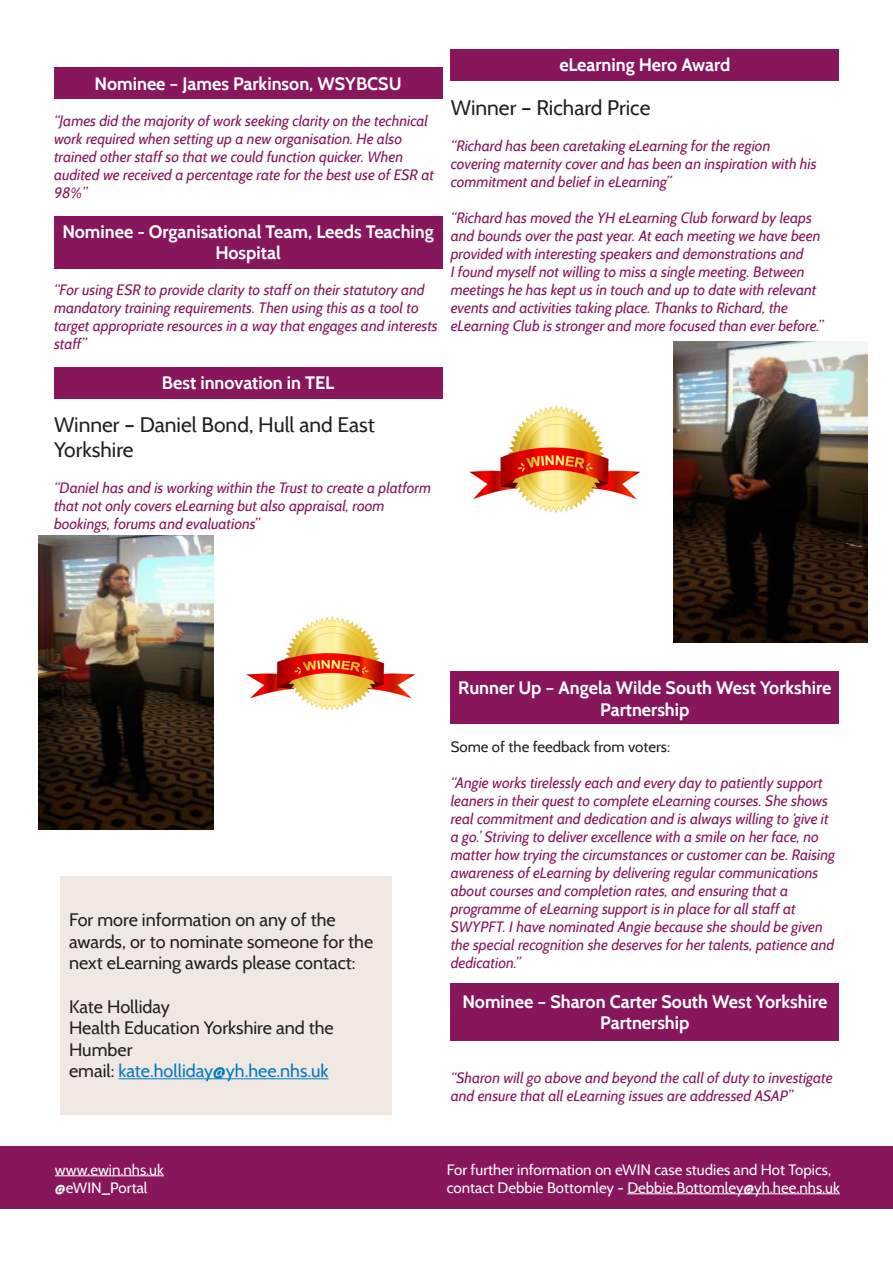
<style>
.page{position:relative;width:893px;height:1263px;background:#fff}
.page>*{position:absolute;margin:0;border:0;box-sizing:border-box;transform-origin:0 0}
.t1{font:21px/25.2px "Cabin";color:#231f20}
.t2{font:700 18px/21.6px "Cabin";color:#fff;text-align:center}
.t3{font:18px/21.6px "Cabin";color:#231f20}
.t4{font:18px "Cabin";color:#007ac2}
.t5{font:italic 15px/18px "Cabin";color:#88165b}
.t6{font:15px/18px "Cabin";color:#fff}
.t7{font:15px "Cabin";color:#231f20}
.s1{color:#231f20}
</style>
<div class="page">
<div style="left:0;top:1146px;width:893px;height:63px;background:#88165b"></div>
<hr style="left:55px;top:1175px;width:109px;height:1px;background:#fff">
<div style="left:451px;top:983px;width:388px;height:58px;background:#88165b"></div>
<div style="left:451px;top:672px;width:388px;height:52px;background:#88165b"></div>
<div style="left:451px;top:50px;width:388px;height:31px;background:#88165b"></div>
<div style="left:54px;top:367px;width:388px;height:31px;background:#88165b"></div>
<div style="left:54px;top:217px;width:388px;height:52px;background:#88165b"></div>
<div style="left:54px;top:67px;width:388px;height:31px;background:#88165b"></div>
<div style="left:61px;top:876px;width:331px;height:238px;background:#efe8e3"></div>
<hr style="left:119px;top:1078px;width:210px;height:1px;background:#007ac2">
<hr style="left:627px;top:1193px;width:213px;height:1px;background:#fff">
<img style="left:39px;top:535px;width:175px;height:295px">
<img style="left:246px;top:616px;width:170px;height:95px">
<img style="left:673px;top:341px;width:194px;height:301px">
<img style="left:469px;top:405px;width:171px;height:108px">
<p class="t2" style="left:95px;top:73px;width:309px">Nominee – James Parkinson, WSYBCSU</p>
<p class="t5" style="left:54px;top:112px;width:381px">“James did the majority of work seeking clarity on the technical work required when setting up a new organisation. He also trained other staff so that we could function quicker. When audited we received a percentage rate for the best use of ESR at 98%”</p>
<p class="t2" style="left:62px;top:221px;width:373px">Nominee - Organisational Team, Leeds Teaching<br>Hospital</p>
<p class="t5" style="left:54px;top:281px;width:385px">“For using ESR to provide clarity to staff on their statutory and mandatory training requirements. Then using this as a tool to target appropriate resources in a way that engages and interests staff”</p>
<p class="t2" style="left:162px;top:372px;width:174px">Best innovation in TEL</p>
<p class="t1" style="left:54px;top:412px;width:323px">Winner – Daniel Bond, Hull and East<br>Yorkshire</p>
<p class="t5" style="left:54px;top:479px;width:379px">“Daniel has and is working within the Trust to create a platform that not only covers eLearning but also appraisal, room bookings, forums and evaluations”</p>
<p class="t2" style="left:559px;top:54px;width:172px">eLearning Hero Award</p>
<p class="t1" style="left:451px;top:94px;width:201px">Winner – Richard Price</p>
<p class="t5" style="left:451px;top:136px;width:367px">“Richard has been caretaking eLearning for the region covering maternity cover and has been an inspiration with his commitment and belief in eLearning”</p>
<p class="t5" style="left:451px;top:208px;width:374px">“Richard has moved the YH eLearning Club forward by leaps and bounds over the past year. At each meeting we have been provided with interesting speakers and demonstrations and<br>I found myself not willing to miss a single meeting. Between meetings he has kept us in touch and up to date with relevant events and activities taking place. Thanks to Richard, the eLearning Club is stronger and more focused than ever before.”</p>
<p class="t3" style="left:69px;top:909px;width:306px">For more information on any of the awards, or to nominate someone for the next eLearning awards please contact:</p>
<p class="t3" style="left:69px;top:995px;width:102px">Kate Holliday</p>
<p class="t3" style="left:69px;top:1017px;width:266px">Health Education Yorkshire and the<br>Humber</p>
<p class="t4" style="left:69px;top:1060px;width:261px"><span class="s1">email:</span> kate.holliday@yh.hee.nhs.uk</p>
<p class="t6" style="left:55px;top:1160px;width:110px">www.ewin.nhs.uk @eWIN_Portal</p>
<p class="t2" style="left:458px;top:677px;width:375px">Runner Up – Angela Wilde South West Yorkshire<br>Partnership</p>
<p class="t7" style="left:451px;top:737px;width:221px">Some of the feedback from voters:</p>
<p class="t5" style="left:451px;top:773px;width:386px">“Angie works tirelessly each and every day to patiently support leaners in their quest to complete eLearning courses. She shows real commitment and dedication and is always willing to ‘give it a go.’ Striving to deliver excellence with a smile on her face, no matter how trying the circumstances or customer can be. Raising awareness of eLearning by delivering regular communications about courses and completion rates, and ensuring that a programme of eLearning support is in place for all staff at SWYPFT. I have nominated Angie because she should be given the special recognition she deserves for her talents, patience and dedication.”</p>
<p class="t2" style="left:462px;top:990px;width:366px">Nominee – Sharon Carter South West Yorkshire<br>Partnership</p>
<p class="t5" style="left:451px;top:1069px;width:383px">“Sharon will go above and beyond the call of duty to investigate and ensure that all eLearning issues are addressed ASAP”</p>
<p class="t6" style="left:447px;top:1160px;width:394px">For further information on eWIN case studies and Hot Topics, contact Debbie Bottomley - Debbie.Bottomley@yh.hee.nhs.uk</p>
</div>
